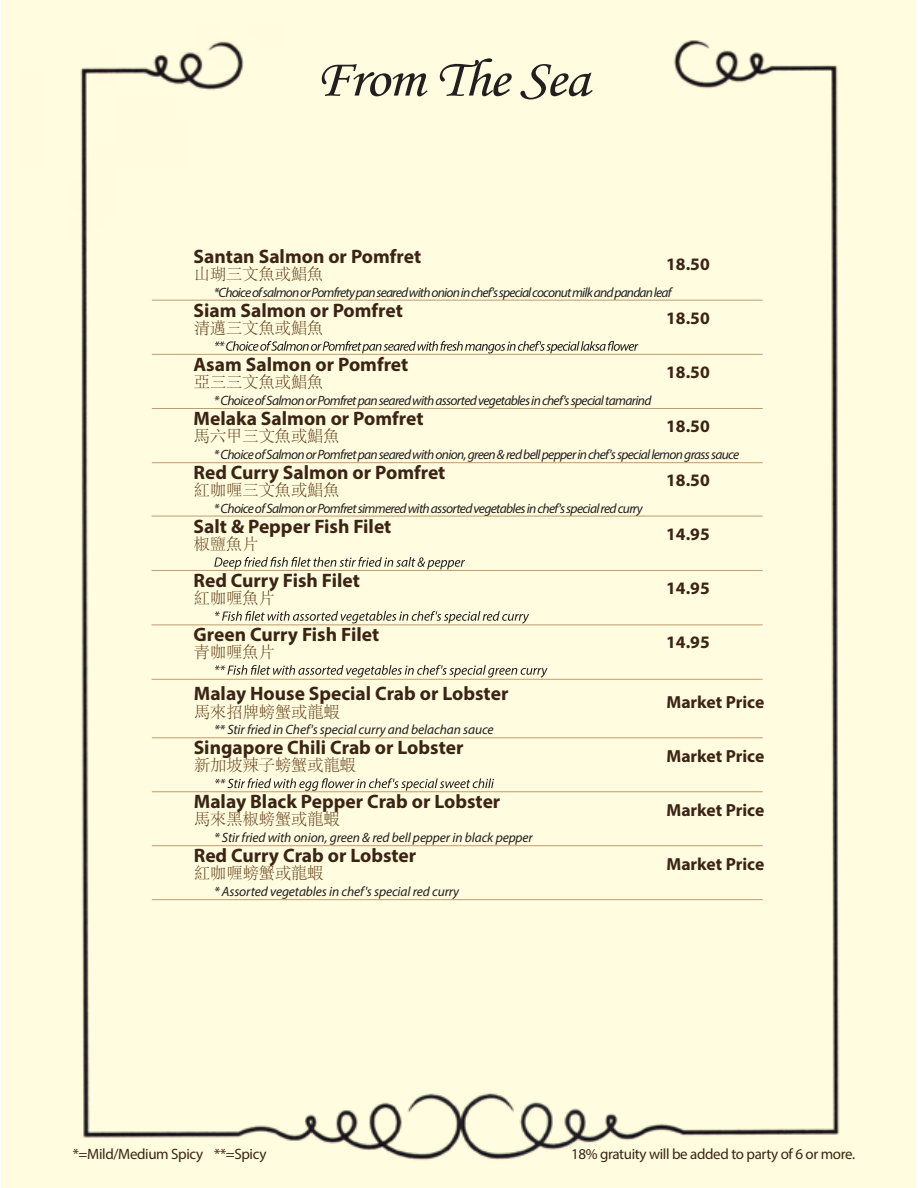
<style>
.page{position:relative;width:918px;height:1188px;background:#fff}
.page>*{position:absolute;margin:0;border:0;box-sizing:border-box;transform-origin:0 0}
.t1{font:54px "Monotype Corsiva";letter-spacing:-.025em;color:#231f20;scale:1.11 1}
.t2{font:700 19.5px "Myriad Pro";color:#3c2415}
.t3{font:700 17.55px "Myriad Pro";color:#3c2415}
.t4{font:300 16.2px "Adobe Song Std";color:#603913}
.t5{font:15px "Myriad Pro";letter-spacing:-.025em;color:#3c2415}
.t6{font:italic 13.5px "Myriad Pro";letter-spacing:-.05em;color:#231f20}
.t7{font:italic 13.5px "Myriad Pro";letter-spacing:-.01em;color:#231f20}
</style>
<div class="page">
<div style="left:2px;top:0;width:914px;height:1188px;background:#fffcdf"></div>
<img style="left:80px;top:40px;width:760px;height:1120px">
<hr style="left:152px;top:300px;width:611px;height:1px;background:#c49a6c">
<hr style="left:152px;top:354px;width:611px;height:1px;background:#c49a6c">
<hr style="left:152px;top:408px;width:611px;height:1px;background:#c49a6c">
<hr style="left:152px;top:462px;width:611px;height:1px;background:#c49a6c">
<hr style="left:152px;top:516px;width:611px;height:1px;background:#c49a6c">
<hr style="left:152px;top:570px;width:611px;height:1px;background:#c49a6c">
<hr style="left:152px;top:624px;width:611px;height:1px;background:#c49a6c">
<hr style="left:152px;top:679px;width:611px;height:1px;background:#c49a6c">
<hr style="left:152px;top:737px;width:611px;height:1px;background:#c49a6c">
<hr style="left:152px;top:791px;width:611px;height:1px;background:#c49a6c">
<hr style="left:152px;top:845px;width:611px;height:1px;background:#c49a6c">
<hr style="left:152px;top:899px;width:611px;height:1px;background:#c49a6c">
<svg style="left:215px;top:341px;width:423px;height:12px"></svg>
<svg style="left:214px;top:557px;width:251px;height:12px"></svg>
<svg style="left:215px;top:611px;width:314px;height:13px"></svg>
<svg style="left:215px;top:665px;width:333px;height:13px"></svg>
<svg style="left:215px;top:778px;width:279px;height:13px"></svg>
<h1 class="t1" style="left:315px;top:46px;width:249px">From The Sea</h1>
<h2 class="t2" style="left:194px;top:244px;width:229px">Santan Salmon or Pomfret</h2>
<h2 class="t2" style="left:194px;top:298px;width:211px">Siam Salmon or Pomfret</h2>
<h2 class="t2" style="left:194px;top:352px;width:216px">Asam Salmon or Pomfret</h2>
<h2 class="t2" style="left:194px;top:406px;width:232px">Melaka Salmon or Pomfret</h2>
<h2 class="t2" style="left:194px;top:460px;width:253px">Red Curry Salmon or Pomfret</h2>
<h2 class="t2" style="left:194px;top:514px;width:199px">Salt &amp; Pepper Fish Filet</h2>
<h2 class="t2" style="left:194px;top:568px;width:168px">Red Curry Fish Filet</h2>
<h2 class="t2" style="left:194px;top:622px;width:187px">Green Curry Fish Filet</h2>
<p class="t3" style="left:666px;top:253px;width:45px">18.50</p>
<p class="t4" style="left:194px;top:266px;width:131px">山瑚三文魚或鯧魚</p>
<p class="t4" style="left:194px;top:320px;width:131px">清邁三文魚或鯧魚</p>
<p class="t4" style="left:194px;top:374px;width:131px">亞三三文魚或鯧魚</p>
<p class="t4" style="left:194px;top:428px;width:147px">馬六甲三文魚或鯧魚</p>
<p class="t4" style="left:194px;top:482px;width:147px">紅咖喱三文魚或鯧魚</p>
<p class="t4" style="left:194px;top:536px;width:66px">椒鹽魚片</p>
<p class="t4" style="left:194px;top:590px;width:82px">紅咖喱魚片</p>
<p class="t4" style="left:194px;top:644px;width:82px">青咖喱魚片</p>
<p class="t6" style="left:214px;top:284px;width:459px">*Choice of salmon orPomfrety pan seared with onion in chef's special coconut milk andpandan leaf</p>
<p class="t3" style="left:666px;top:307px;width:45px">18.50</p>
<p class="t3" style="left:666px;top:361px;width:45px">18.50</p>
<p class="t6" style="left:214px;top:392px;width:439px">* Choice of Salmon orPomfret pan seared with assorted vegetables in chef's special tamarind</p>
<p class="t3" style="left:666px;top:415px;width:45px">18.50</p>
<p class="t6" style="left:214px;top:446px;width:527px">* Choice of Salmon orPomfret pan seared with onion, green &amp; redbell pepper in chef's special lemon grass sauce</p>
<p class="t3" style="left:666px;top:469px;width:45px">18.50</p>
<p class="t6" style="left:214px;top:500px;width:430px">* Choice of Salmon orPomfret simmered with assortedvegetables in chef's special red curry</p>
<p class="t3" style="left:666px;top:523px;width:45px">14.95</p>
<p class="t3" style="left:666px;top:577px;width:45px">14.95</p>
<p class="t3" style="left:666px;top:631px;width:45px">14.95</p>
<h2 class="t2" style="left:194px;top:681px;width:316px">Malay House Special Crab or Lobster</h2>
<h2 class="t2" style="left:194px;top:735px;width:271px">Singapore Chili Crab or Lobster</h2>
<h2 class="t2" style="left:194px;top:789px;width:308px">Malay Black Pepper Crab or Lobster</h2>
<h2 class="t2" style="left:194px;top:843px;width:224px">Red Curry Crab or Lobster</h2>
<p class="t4" style="left:194px;top:703px;width:147px">馬來招牌螃蟹或龍蝦</p>
<p class="t4" style="left:194px;top:757px;width:164px">新加坡辣子螃蟹或龍蝦</p>
<p class="t4" style="left:194px;top:811px;width:147px">馬來黑椒螃蟹或龍蝦</p>
<p class="t4" style="left:194px;top:865px;width:131px">紅咖喱螃蟹或龍蝦</p>
<p class="t7" style="left:214px;top:721px;width:281px">** Stir fried in Chef's special curry and belachan sauce</p>
<p class="t7" style="left:214px;top:829px;width:320px">* Stir fried with onion, green &amp; red bell pepper in black pepper</p>
<p class="t7" style="left:214px;top:883px;width:247px">* Assorted vegetables in chef's special red curry</p>
<p class="t3" style="left:666px;top:690px;width:99px">Market Price</p>
<p class="t3" style="left:666px;top:744px;width:99px">Market Price</p>
<p class="t3" style="left:666px;top:798px;width:99px">Market Price</p>
<p class="t3" style="left:666px;top:852px;width:99px">Market Price</p>
<p class="t5" style="left:73px;top:1145px;width:195px">*=Mild/Medium Spicy **=Spicy</p>
<p class="t5" style="left:571px;top:1145px;width:286px">18% gratuity will be added to party of 6 or more.</p>
</div>
